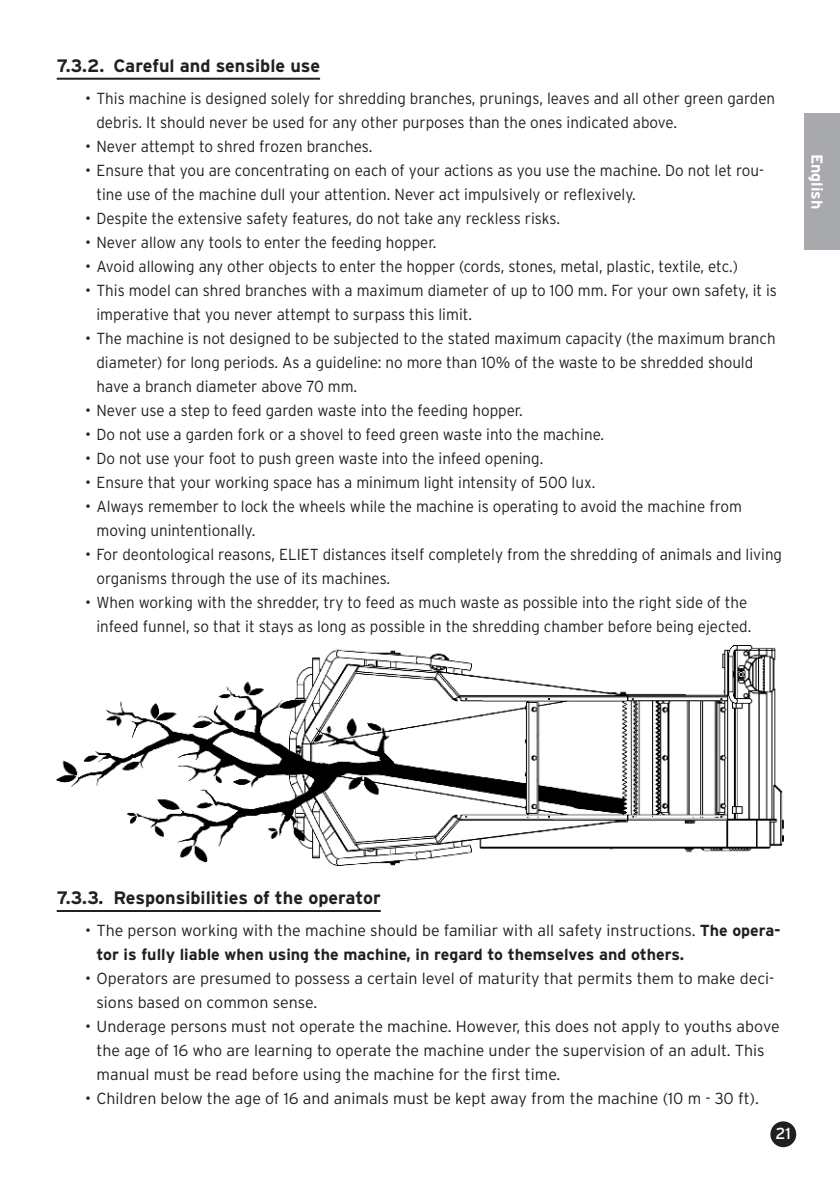
<style>
.page{position:relative;width:840px;height:1191px;background:#fff}
.page>*{position:absolute;margin:0;border:0;box-sizing:border-box;transform-origin:0 0}
.t1{font:700 18px "Interstate";color:#231f20}
.t2{font:300 16px/24px "Interstate";color:#231f20}
.t3{font:700 16px/24px "Interstate";color:#231f20}
.t4{font:700 16px "Interstate";color:#fff}
.t5{font:16px "Interstate";color:#fff}
.s1{font-weight:300}
</style>
<div class="page">
<div style="left:771px;top:1122px;width:23px;height:24px;background:#231f20;border-radius:50%"></div>
<div style="left:770px;top:1121px;width:25px;height:26px;border:2px solid #231f20;border-radius:50%"></div>
<div style="left:803px;top:113px;width:36px;height:136px;background:#a8a9ad"></div>
<hr style="left:57px;top:78px;width:263px;height:2px;background:#231f20">
<hr style="left:57px;top:910px;width:323px;height:2px;background:#231f20">
<img style="left:57px;top:646px;width:725px;height:219px">
<p class="t1" style="left:57px;top:58px;width:265px">7.3.2. Careful and sensible use</p>
<p class="t2" style="left:96px;top:87px;width:679px;text-indent:-11px">• This machine is designed solely for shredding branches, prunings, leaves and all other green garden debris. It should never be used for any other purposes than the ones indicated above.</p>
<p class="t2" style="left:85px;top:135px;width:289px">• Never attempt to shred frozen branches.</p>
<p class="t2" style="left:96px;top:159px;width:668px;text-indent:-11px">• Ensure that you are concentrating on each of your actions as you use the machine. Do not let rou&shy;tine use of the machine dull your attention. Never act impulsively or reflexively.</p>
<p class="t2" style="left:85px;top:207px;width:476px">• Despite the extensive safety features, do not take any reckless risks.</p>
<p class="t2" style="left:85px;top:231px;width:352px">• Never allow any tools to enter the feeding hopper.</p>
<p class="t2" style="left:85px;top:255px;width:654px">• Avoid allowing any other objects to enter the hopper (cords, stones, metal, plastic, textile, etc.)</p>
<p class="t2" style="left:96px;top:279px;width:681px;text-indent:-11px">• This model can shred branches with a maximum diameter of up to 100 mm. For your own safety, it is imperative that you never attempt to surpass this limit.</p>
<p class="t2" style="left:96px;top:327px;width:680px;text-indent:-11px">• The machine is not designed to be subjected to the stated maximum capacity (the maximum branch diameter) for long periods. As a guideline: no more than 10% of the waste to be shredded should have a branch diameter above 70 mm.</p>
<p class="t2" style="left:85px;top:399px;width:439px">• Never use a step to feed garden waste into the feeding hopper.</p>
<p class="t2" style="left:85px;top:423px;width:520px">• Do not use a garden fork or a shovel to feed green waste into the machine.</p>
<p class="t2" style="left:85px;top:447px;width:459px">• Do not use your foot to push green waste into the infeed opening.</p>
<p class="t2" style="left:85px;top:471px;width:511px">• Ensure that your working space has a minimum light intensity of 500 lux.</p>
<p class="t2" style="left:96px;top:495px;width:646px;text-indent:-11px">• Always remember to lock the wheels while the machine is operating to avoid the machine from moving unintentionally.</p>
<p class="t2" style="left:96px;top:543px;width:686px;text-indent:-11px">• For deontological reasons, ELIET distances itself completely from the shredding of animals and living organisms through the use of its machines.</p>
<p class="t2" style="left:85px;top:591px;width:667px;text-align:right">• When working with the shredder, try to feed as much waste as possible into the right side of the infeed funnel, so that it stays as long as possible in the shredding chamber before being ejected.</p>
<p class="t4" style="left:822px;top:154px;width:57px;rotate:90deg">English</p>
<p class="t1" style="left:57px;top:890px;width:325px">7.3.3. Responsibilities of the operator</p>
<p class="t3" style="left:96px;top:919px;width:685px;text-indent:-11px"><span class="s1">• The person working with the machine should be familiar with all safety instructions.</span> The opera&shy;tor is fully liable when using the machine, in regard to themselves and others.</p>
<p class="t2" style="left:96px;top:967px;width:679px;text-indent:-11px">• Operators are presumed to possess a certain level of maturity that permits them to make deci&shy;sions based on common sense.</p>
<p class="t2" style="left:96px;top:1015px;width:684px;text-indent:-11px">• Underage persons must not operate the machine. However, this does not apply to youths above the age of 16 who are learning to operate the machine under the supervision of an adult. This manual must be read before using the machine for the first time.</p>
<p class="t2" style="left:85px;top:1087px;width:674px">• Children below the age of 16 and animals must be kept away from the machine (10 m - 30 ft).</p>
<p class="t5" style="left:775px;top:1127px;width:17px">21</p>
</div>
